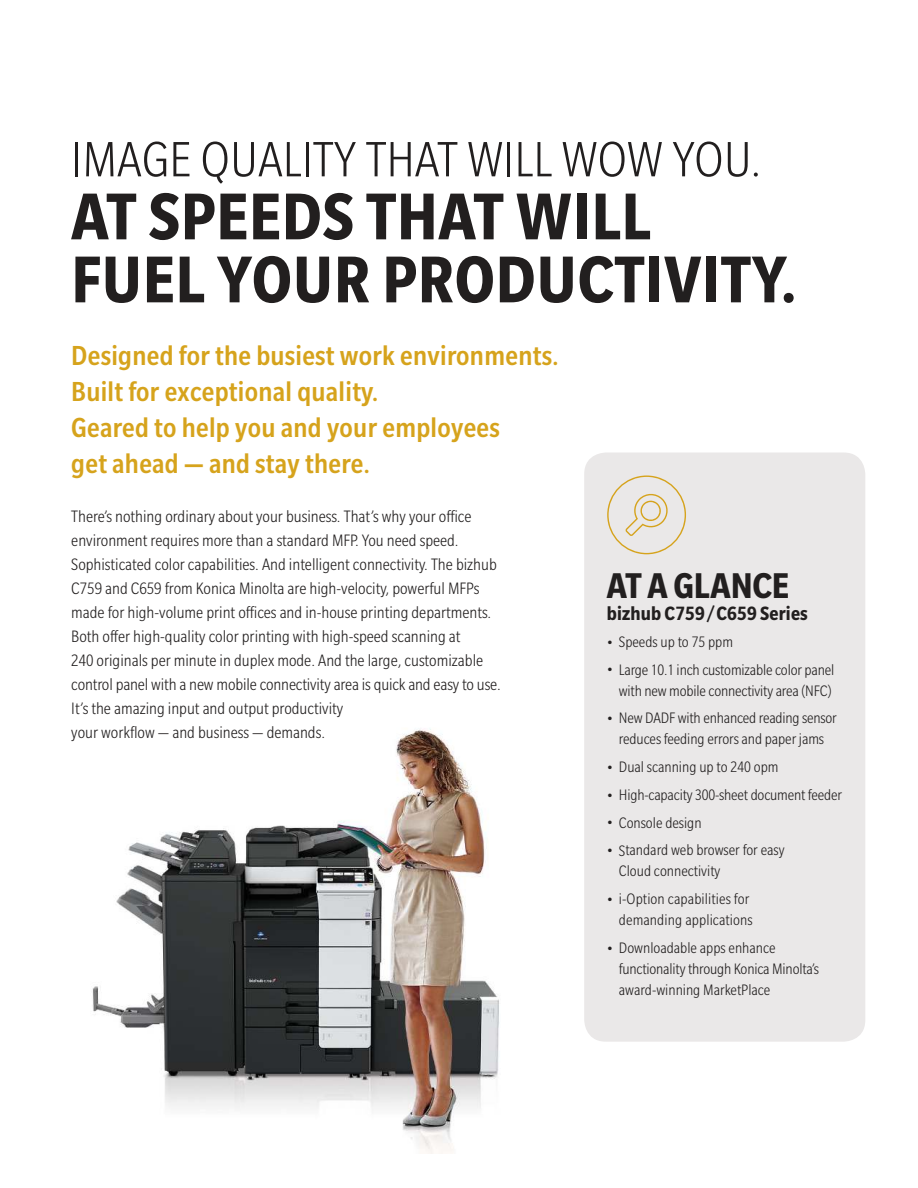
<style>
.page{position:relative;width:918px;height:1188px;background:#fff}
.page>*{position:absolute;margin:0;border:0;box-sizing:border-box;transform-origin:0 0}
.t1{font:700 condensed 72px/63px "Slate Std";letter-spacing:.01em;color:#221f1f}
.t2{font:300 condensed 54px "Slate Std";color:#221f1f}
.t3{font:700 condensed 39px "Slate Std";letter-spacing:-.005em;color:#221f1f}
.t4{font:500 condensed 30px/36px "Slate Std";letter-spacing:.01em;color:#d6a31c}
.t5{font:700 condensed 21px "Slate Std";letter-spacing:.01em;color:#221f1f}
.t6{font:300 condensed 18px/24px "Slate Std";color:#221f1f}
.t7{font:300 condensed 16.5px/21px "Slate Std";letter-spacing:-.005em;color:#221f1f;text-align:center}
.s1{font-size:18px}
</style>
<div class="page">
<img style="left:92px;top:728px;width:407px;height:426px">
<div style="left:584px;top:453px;width:281px;height:589px;background:#eae8e8;border-radius:22px"></div>
<svg style="left:607px;top:476px;width:79px;height:78px"></svg>
<h2 class="t2" style="left:71px;top:139px;width:692px">IMAGE QUALITY THAT WILL WOW YOU.</h2>
<h1 class="t1" style="left:71px;top:188px;width:727px">AT SPEEDS THAT WILL<br>FUEL YOUR PRODUCTIVITY.</h1>
<h3 class="t4" style="left:71px;top:339px;width:489px">Designed for the busiest work environments.<br>Built for exceptional quality.<br>Geared to help you and your employees<br>get ahead — and stay there.</h3>
<p class="t6" style="left:71px;top:505px;width:431px">There’s nothing ordinary about your business. That’s why your office environment requires more than a standard MFP. You need speed.<br>Sophisticated color capabilities. And intelligent connectivity. The bizhub C759 and C659 from Konica Minolta are high-velocity, powerful MFPs made for high-volume print offices and in-house printing departments.<br>Both offer high-quality color printing with high-speed scanning at<br>240 originals per minute in duplex mode. And the large, customizable control panel with a new mobile connectivity area is quick and easy to use.<br>It’s the amazing input and output productivity<br>your workflow — and business — demands.</p>
<h3 class="t3" style="left:607px;top:570px;width:184px">AT A GLANCE</h3>
<p class="t5" style="left:607px;top:605px;width:202px">bizhub C759 / C659 Series</p>
<p class="t7" style="left:607px;top:632px;width:128px"><span class="s1">•</span> Speeds up to 75 ppm</p>
<p class="t7" style="left:607px;top:660px;width:229px"><span class="s1">•</span> Large 10.1 inch customizable color panel with new mobile connectivity area (NFC)</p>
<p class="t7" style="left:607px;top:709px;width:231px"><span class="s1">•</span> New DADF with enhanced reading sensor reduces feeding errors and paper jams</p>
<p class="t7" style="left:607px;top:757px;width:173px"><span class="s1">•</span> Dual scanning up to 240 opm</p>
<p class="t7" style="left:607px;top:785px;width:236px"><span class="s1">•</span> High-capacity 300-sheet document feeder</p>
<p class="t7" style="left:607px;top:813px;width:96px"><span class="s1">•</span> Console design</p>
<p class="t7" style="left:619px;top:841px;width:167px;text-align:left;text-indent:-12px"><span class="s1">•</span> Standard web browser for easy<br>Cloud connectivity</p>
<p class="t7" style="left:607px;top:889px;width:147px;text-align:right"><span class="s1">•</span> i-Option capabilities for demanding applications</p>
<p class="t7" style="left:619px;top:938px;width:202px;text-align:left;text-indent:-12px"><span class="s1">•</span> Downloadable apps enhance functionality through Konica Minolta’s award-winning MarketPlace</p>
</div>
